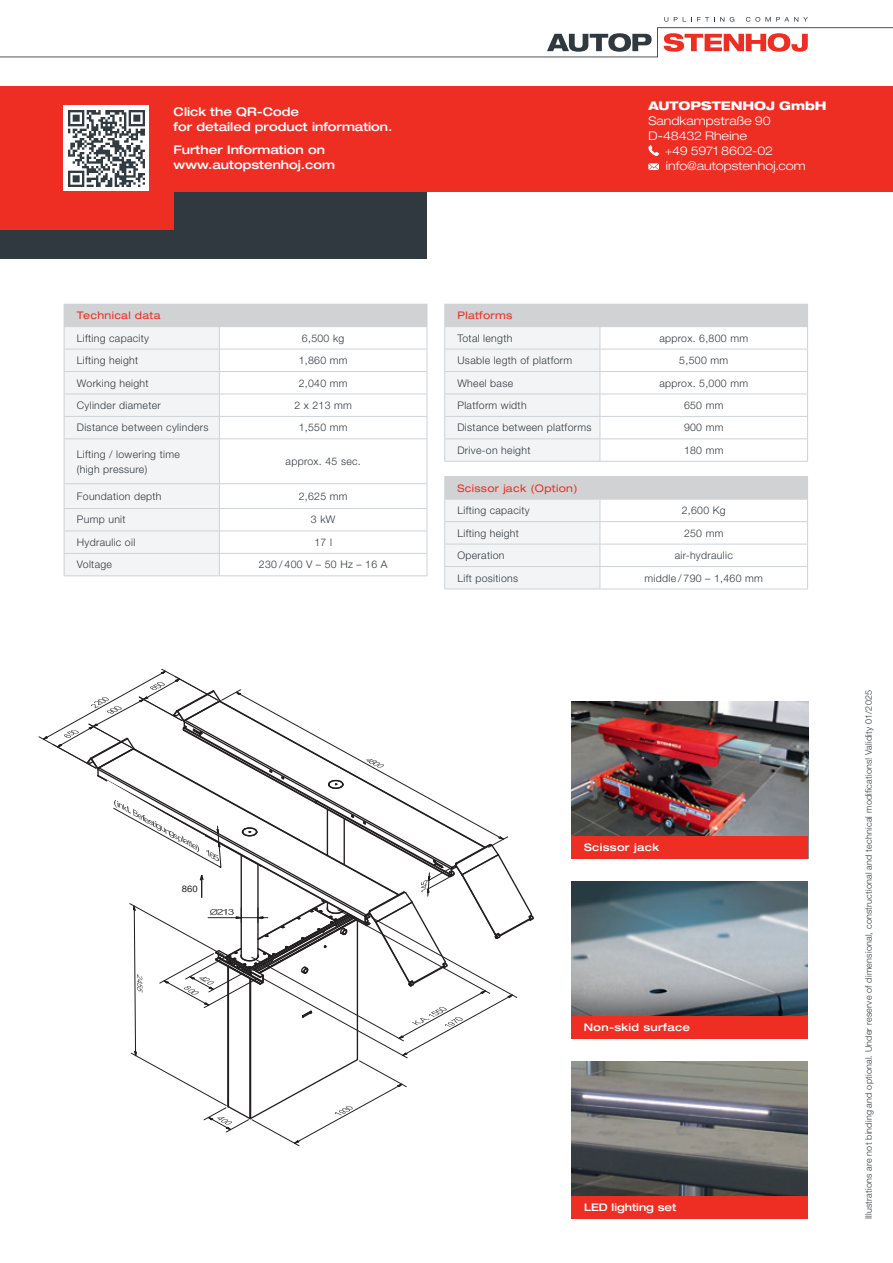
<style>
.page{position:relative;width:893px;height:1263px;background:#fff}
.page>*{position:absolute;margin:0;border:0;box-sizing:border-box;transform-origin:0 0}
.Text_QR-Code_2017{font:500 expanded 12px/15px "Helvetica Neue LT Pro";color:#fff}
.t1{font:300 expanded 12px/15px "Helvetica Neue LT Pro";color:#fff}
.t2{font:800 expanded 12px "Helvetica Neue LT Pro";letter-spacing:-.005em;color:#fff}
.Technische_Daten_Hauptspalte{font:300 10.5px "Helvetica Neue LT Pro";letter-spacing:.03em;color:#313940}
.Technische_Daten_-_Inhalt_zentriert{font:300 10.5px "Helvetica Neue LT Pro";letter-spacing:.03em;color:#313940}
.Technische_Daten_Kopfzeile_2017{font:expanded 10.5px "Helvetica Neue LT Pro";letter-spacing:.03em;color:#ee2e22}
.t3{font:500 expanded 10.5px "Helvetica Neue LT Pro";letter-spacing:.03em;color:#fff}
.t4{font:500 expanded 10.5px "Helvetica Neue LT Pro";color:#fff}
.t5{font:300 9px "Helvetica Neue LT Pro";letter-spacing:.02em;color:#313940}
</style>
<div class="page">
<svg style="left:0;top:17px;width:893px;height:40px"></svg>
<svg style="left:39px;top:669px;width:495px;height:477px"></svg>
<div style="left:0;top:154px;width:427px;height:105px;background:#313940"></div>
<div style="left:0;top:86px;width:893px;height:105px;background:#ee2e22"></div>
<div style="left:492px;top:1099px;width:38px;height:97px;background:#fff"></div>
<img style="left:571px;top:881px;width:237px;height:135px">
<img style="left:571px;top:1061px;width:237px;height:135px">
<img style="left:571px;top:701px;width:237px;height:135px">
<div style="left:64px;top:304px;width:363px;height:23px;background:#d1d2d4"></div>
<svg style="left:427px;top:305px;width:1px;height:133px"></svg>
<hr style="left:427px;top:439px;width:1px;height:44px;background:#ced3d7">
<hr style="left:219px;top:349px;width:208px;height:1px;background:#ced3d7">
<hr style="left:219px;top:371px;width:208px;height:1px;background:#ced3d7">
<hr style="left:219px;top:394px;width:208px;height:1px;background:#ced3d7">
<hr style="left:219px;top:416px;width:208px;height:1px;background:#ced3d7">
<hr style="left:219px;top:438px;width:208px;height:1px;background:#ced3d7">
<hr style="left:219px;top:483px;width:208px;height:1px;background:#ced3d7">
<hr style="left:219px;top:508px;width:208px;height:1px;background:#ced3d7">
<hr style="left:219px;top:531px;width:208px;height:1px;background:#ced3d7">
<svg style="left:64px;top:327px;width:156px;height:249px"></svg>
<hr style="left:219px;top:553px;width:208px;height:1px;background:#ced3d7">
<svg style="left:427px;top:484px;width:1px;height:91px"></svg>
<hr style="left:219px;top:575px;width:208px;height:1px;background:#ced3d7">
<div style="left:445px;top:304px;width:362px;height:23px;background:#d1d2d4"></div>
<hr style="left:444px;top:304px;width:156px;height:1px;background:#ced3d7">
<hr style="left:600px;top:304px;width:208px;height:1px;background:#ced3d7">
<hr style="left:444px;top:461px;width:156px;height:1px;background:#ced3d7">
<svg style="left:444px;top:305px;width:157px;height:156px"></svg>
<hr style="left:600px;top:326px;width:208px;height:1px;background:#ced3d7">
<hr style="left:600px;top:349px;width:208px;height:1px;background:#ced3d7">
<svg style="left:807px;top:305px;width:1px;height:156px"></svg>
<hr style="left:600px;top:371px;width:208px;height:1px;background:#ced3d7">
<hr style="left:600px;top:394px;width:208px;height:1px;background:#ced3d7">
<hr style="left:600px;top:416px;width:208px;height:1px;background:#ced3d7">
<hr style="left:600px;top:438px;width:208px;height:1px;background:#ced3d7">
<hr style="left:600px;top:461px;width:208px;height:1px;background:#ced3d7">
<div style="left:445px;top:477px;width:362px;height:22px;background:#d1d2d4"></div>
<hr style="left:444px;top:476px;width:156px;height:1px;background:#ced3d7">
<hr style="left:600px;top:476px;width:208px;height:1px;background:#ced3d7">
<hr style="left:444px;top:589px;width:156px;height:1px;background:#ced3d7">
<svg style="left:444px;top:477px;width:157px;height:112px"></svg>
<hr style="left:600px;top:499px;width:208px;height:1px;background:#ced3d7">
<svg style="left:807px;top:477px;width:1px;height:112px"></svg>
<hr style="left:600px;top:521px;width:208px;height:1px;background:#ced3d7">
<hr style="left:600px;top:544px;width:208px;height:1px;background:#ced3d7">
<hr style="left:600px;top:566px;width:208px;height:1px;background:#ced3d7">
<hr style="left:600px;top:589px;width:208px;height:1px;background:#ced3d7">
<div style="left:571px;top:1016px;width:237px;height:23px;background:#ee2e22"></div>
<div style="left:571px;top:1196px;width:237px;height:23px;background:#ee2e22"></div>
<div style="left:0;top:124px;width:174px;height:106px;background:#ee2e22"></div>
<img style="left:64px;top:106px;width:85px;height:85px">
<div style="left:571px;top:836px;width:237px;height:23px;background:#ee2e22"></div>
<svg style="left:648px;top:145px;width:11px;height:11px"></svg>
<svg style="left:648px;top:163px;width:11px;height:7px"></svg>
<p class="Text_QR-Code_2017" style="left:174px;top:104px;width:220px">Click the QR-Code<br>for detailed product information.</p>
<p class="Text_QR-Code_2017" style="left:174px;top:142px;width:163px">Further Information on www.autopstenhoj.com</p>
<p class="Technische_Daten_Kopfzeile_2017" style="left:77px;top:309px;width:85px">Technical data</p>
<p class="Technische_Daten_Hauptspalte" style="left:77px;top:331px;width:74px">Lifting capacity</p>
<p class="Technische_Daten_-_Inhalt_zentriert" style="left:302px;top:331px;width:44px">6,500 kg</p>
<p class="Technische_Daten_Hauptspalte" style="left:77px;top:354px;width:63px">Lifting height</p>
<p class="Technische_Daten_-_Inhalt_zentriert" style="left:299px;top:354px;width:50px">1,860 mm</p>
<p class="Technische_Daten_Hauptspalte" style="left:77px;top:376px;width:73px">Working height</p>
<p class="Technische_Daten_-_Inhalt_zentriert" style="left:299px;top:376px;width:50px">2,040 mm</p>
<p class="Technische_Daten_Hauptspalte" style="left:77px;top:399px;width:86px">Cylinder diameter</p>
<p class="Technische_Daten_-_Inhalt_zentriert" style="left:294px;top:399px;width:59px">2 x 213 mm</p>
<p class="Technische_Daten_Hauptspalte" style="left:77px;top:421px;width:133px">Distance between cylinders</p>
<p class="Technische_Daten_-_Inhalt_zentriert" style="left:299px;top:421px;width:50px">1,550 mm</p>
<p class="Technische_Daten_Hauptspalte" style="left:77px;top:447px;width:104px">Lifting / lowering time</p>
<p class="Technische_Daten_Hauptspalte" style="left:77px;top:462px;width:72px">(high pressure)</p>
<p class="Technische_Daten_-_Inhalt_zentriert" style="left:286px;top:455px;width:77px">approx. 45 sec.</p>
<p class="Technische_Daten_Hauptspalte" style="left:77px;top:490px;width:86px">Foundation depth</p>
<p class="Technische_Daten_-_Inhalt_zentriert" style="left:299px;top:490px;width:50px">2,625 mm</p>
<p class="Technische_Daten_Hauptspalte" style="left:77px;top:513px;width:50px">Pump unit</p>
<p class="Technische_Daten_-_Inhalt_zentriert" style="left:311px;top:513px;width:26px">3 kW</p>
<p class="Technische_Daten_Hauptspalte" style="left:77px;top:536px;width:60px">Hydraulic oil</p>
<p class="Technische_Daten_-_Inhalt_zentriert" style="left:314px;top:536px;width:19px">17 l</p>
<p class="Technische_Daten_Hauptspalte" style="left:77px;top:558px;width:37px">Voltage</p>
<p class="Technische_Daten_-_Inhalt_zentriert" style="left:259px;top:558px;width:130px">230 / 400 V – 50 Hz – 16 A</p>
<p class="t2" style="left:648px;top:98px;width:180px">AUTOPSTENHOJ GmbH</p>
<p class="t1" style="left:648px;top:113px;width:124px">Sandkampstraße 90<br>D-48432 Rheine</p>
<p class="t1" style="left:665px;top:143px;width:142px">+49 5971 8602-02 info@autopstenhoj.com</p>
<p class="Technische_Daten_Kopfzeile_2017" style="left:457px;top:309px;width:56px">Platforms</p>
<p class="Technische_Daten_Hauptspalte" style="left:457px;top:331px;width:57px">Total length</p>
<p class="Technische_Daten_-_Inhalt_zentriert" style="left:659px;top:331px;width:90px">approx. 6,800 mm</p>
<p class="Technische_Daten_Hauptspalte" style="left:457px;top:354px;width:116px">Usable legth of platform</p>
<p class="Technische_Daten_-_Inhalt_zentriert" style="left:679px;top:354px;width:50px">5,500 mm</p>
<p class="Technische_Daten_Hauptspalte" style="left:457px;top:376px;width:57px">Wheel base</p>
<p class="Technische_Daten_-_Inhalt_zentriert" style="left:659px;top:376px;width:90px">approx. 5,000 mm</p>
<p class="Technische_Daten_Hauptspalte" style="left:457px;top:399px;width:71px">Platform width</p>
<p class="Technische_Daten_-_Inhalt_zentriert" style="left:684px;top:399px;width:41px">650 mm</p>
<p class="Technische_Daten_Hauptspalte" style="left:457px;top:421px;width:136px">Distance between platforms</p>
<p class="Technische_Daten_-_Inhalt_zentriert" style="left:684px;top:421px;width:41px">900 mm</p>
<p class="Technische_Daten_Hauptspalte" style="left:457px;top:444px;width:75px">Drive-on height</p>
<p class="Technische_Daten_-_Inhalt_zentriert" style="left:684px;top:444px;width:41px">180 mm</p>
<p class="Technische_Daten_Kopfzeile_2017" style="left:457px;top:482px;width:122px">Scissor jack (Option)</p>
<p class="Technische_Daten_Hauptspalte" style="left:457px;top:504px;width:74px">Lifting capacity</p>
<p class="Technische_Daten_-_Inhalt_zentriert" style="left:682px;top:504px;width:46px">2,600 Kg</p>
<p class="Technische_Daten_Hauptspalte" style="left:457px;top:526px;width:63px">Lifting height</p>
<p class="Technische_Daten_-_Inhalt_zentriert" style="left:684px;top:526px;width:41px">250 mm</p>
<p class="Technische_Daten_Hauptspalte" style="left:457px;top:549px;width:49px">Operation</p>
<p class="Technische_Daten_-_Inhalt_zentriert" style="left:675px;top:549px;width:60px">air-hydraulic</p>
<p class="Technische_Daten_Hauptspalte" style="left:457px;top:571px;width:62px">Lift positions</p>
<p class="Technische_Daten_-_Inhalt_zentriert" style="left:644px;top:571px;width:120px">middle / 790 – 1,460 mm</p>
<p class="t3" style="left:584px;top:841px;width:76px">Scissor jack</p>
<p class="t3" style="left:584px;top:1021px;width:108px">Non-skid surface</p>
<p class="t4" style="left:584px;top:1201px;width:94px">LED lighting set</p>
<p class="t5" style="left:863px;top:1219px;width:530px;rotate:-90deg">Illustrations are not binding and optional. Under reserve of dimensional, constructional and technical modifications! Validity 01/2025</p>
</div>
